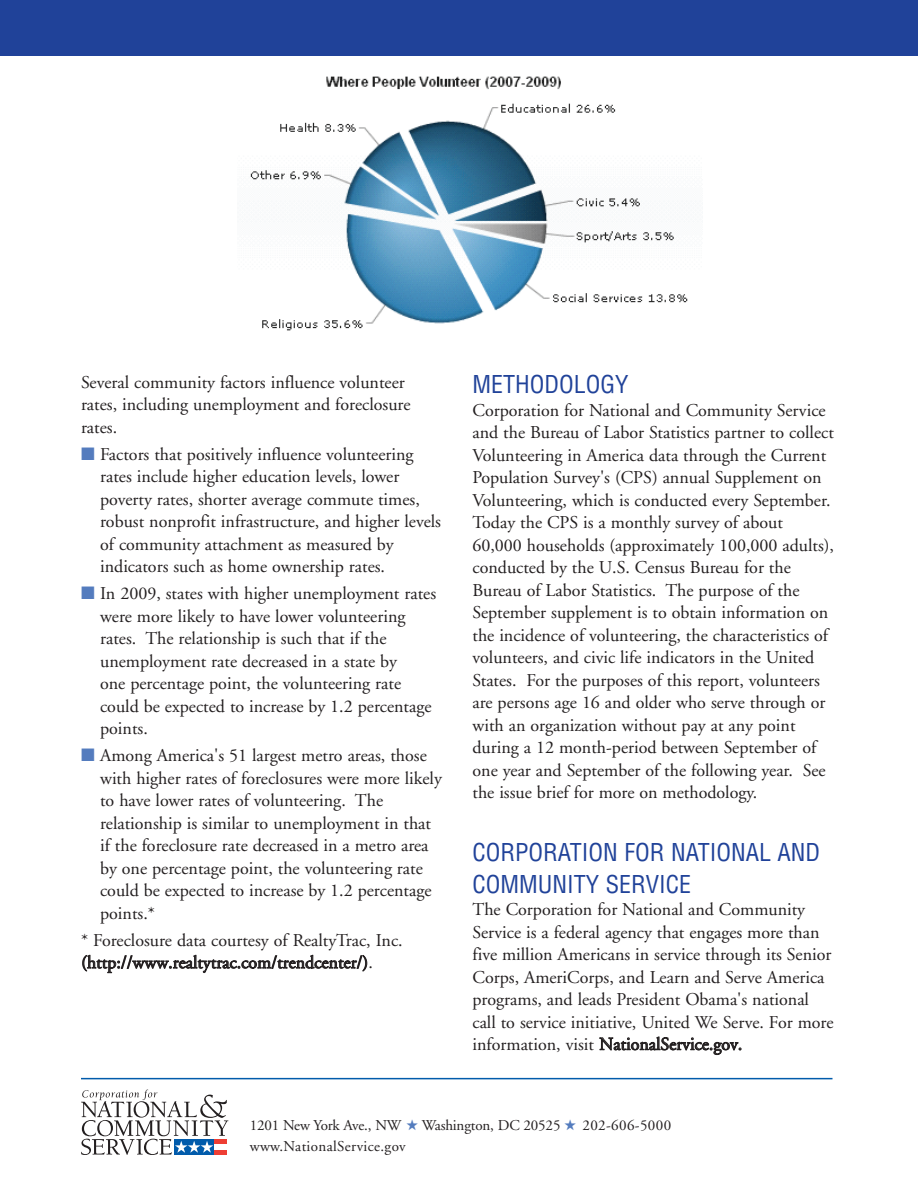
<style>
.page{position:relative;width:918px;height:1188px;background:#fff}
.page>*{position:absolute;margin:0;border:0;box-sizing:border-box;transform-origin:0 0}
.t1{font:condensed 24px/31.5px "Helvetica";color:#204299}
.t2{font:18px/22.5px "Adobe Garamond";color:#231f20}
.t3{font:15px/21px "Adobe Garamond";letter-spacing:-.005em;color:#231f20}
.s1{color:#547cbe}
</style>
<div class="page">
<div style="left:0;top:0;width:918px;height:56px;background:#204299"></div>
<svg style="left:81px;top:1090px;width:147px;height:65px"></svg>
<hr style="left:81px;top:1078px;width:751px;height:1px;background:#015bab">
<img style="left:250px;top:76px;width:438px;height:255px">
<p class="t2" style="left:81px;top:373px;width:331px">Several community factors influence volunteer rates, including unemployment and foreclosure rates.</p>
<p class="t2" style="left:100px;top:445px;width:343px;text-indent:-19px"><span class="s1">■</span> Factors that positively influence volunteering rates include higher education levels, lower poverty rates, shorter average commute times, robust nonprofit infrastructure, and higher levels of community attachment as measured by indicators such as home ownership rates.</p>
<p class="t2" style="left:100px;top:584px;width:338px;text-indent:-19px"><span class="s1">■</span> In 2009, states with higher unemployment rates were more likely to have lower volunteering rates. The relationship is such that if the unemployment rate decreased in a state by<br>one percentage point, the volunteering rate could be expected to increase by 1.2 percentage points.</p>
<p class="t2" style="left:100px;top:746px;width:343px;text-indent:-19px"><span class="s1">■</span> Among America's 51 largest metro areas, those with higher rates of foreclosures were more likely to have lower rates of volunteering. The relationship is similar to unemployment in that if the foreclosure rate decreased in a metro area by one percentage point, the volunteering rate could be expected to increase by 1.2 percentage points.*</p>
<p class="t2" style="left:81px;top:931px;width:323px">* Foreclosure data courtesy of RealtyTrac, Inc. (http://www.realtytrac.com/trendcenter/).</p>
<h1 class="t1" style="left:472px;top:371px;width:157px">METHODOLOGY</h1>
<p class="t2" style="left:472px;top:400px;width:363px">Corporation for National and Community Service and the Bureau of Labor Statistics partner to collect Volunteering in America data through the Current Population Survey's (CPS) annual Supplement on Volunteering, which is conducted every September.<br>Today the CPS is a monthly survey of about 60,000 households (approximately 100,000 adults), conducted by the U.S. Census Bureau for the Bureau of Labor Statistics. The purpose of the September supplement is to obtain information on the incidence of volunteering, the characteristics of volunteers, and civic life indicators in the United States. For the purposes of this report, volunteers are persons age 16 and older who serve through or with an organization without pay at any point during a 12 month-period between September of one year and September of the following year. See the issue brief for more on methodology.</p>
<h1 class="t1" style="left:472px;top:839px;width:349px">CORPORATION FOR NATIONAL AND<br>COMMUNITY SERVICE</h1>
<p class="t2" style="left:472px;top:900px;width:363px">The Corporation for National and Community Service is a federal agency that engages more than five million Americans in service through its Senior Corps, AmeriCorps, and Learn and Serve America programs, and leads President Obama's national call to service initiative, United We Serve. For more information, visit NationalService.gov.</p>
<p class="t3" style="left:250px;top:1116px;width:423px">1201 New York Ave., NW <span class="s1">★</span> Washington, DC 20525 <span class="s1">★</span> 202-606-5000 www.NationalService.gov</p>
</div>
